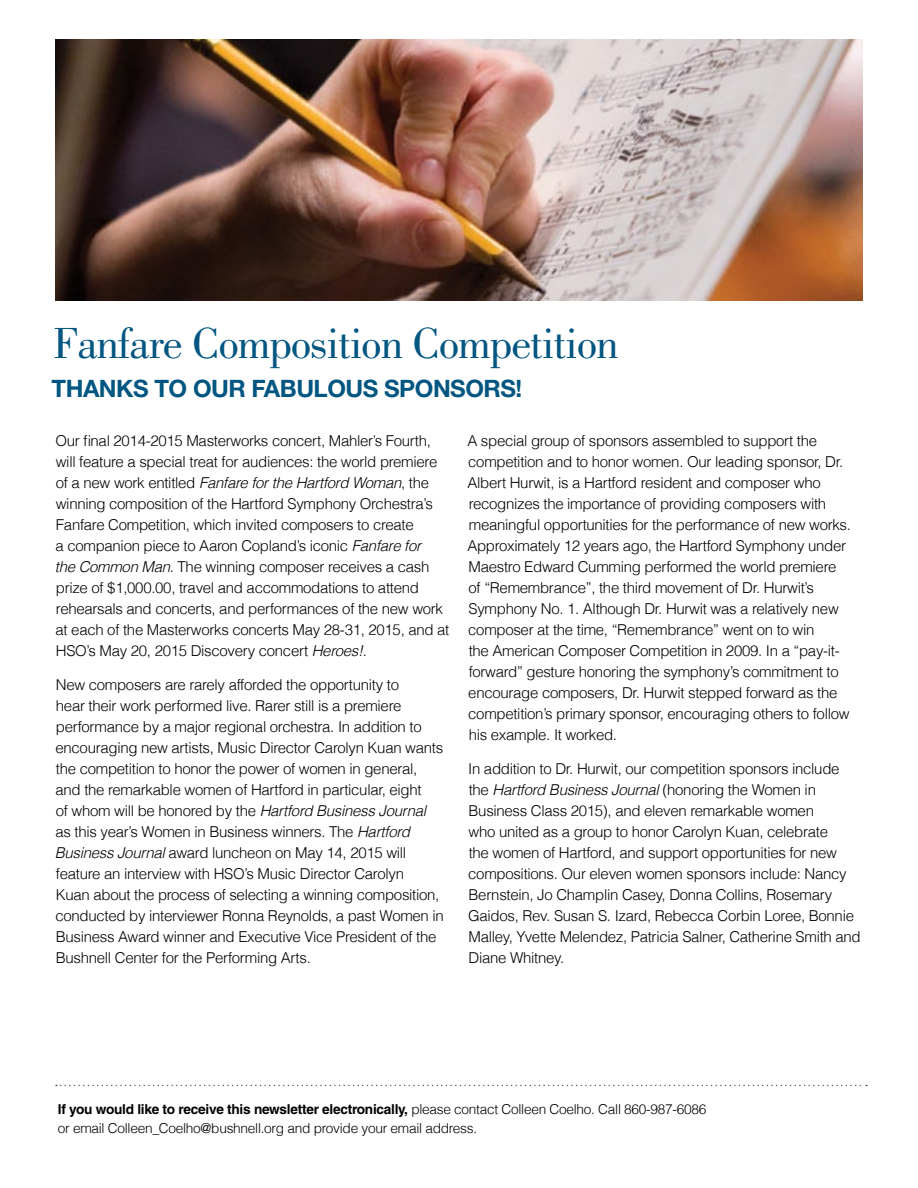
<style>
.page{position:relative;width:918px;height:1188px;background:#fff}
.page>*{position:absolute;margin:0;border:0;box-sizing:border-box;transform-origin:0 0}
.t1{font:45px "Bodoni";letter-spacing:-.02em;color:#005581}
.t2{font:700 24px "Helvetica Neue";letter-spacing:-.02em;color:#005581}
.t3{font:300 15px/21px "Helvetica";letter-spacing:-.02em;color:#000}
.t4{font:300 13.65px/18.8px "Helvetica";letter-spacing:-.02em;color:#000}
.s1{font-style:italic}
.s2{font-weight:700}
</style>
<div class="page">
<img style="left:55px;top:39px;width:808px;height:262px">
<svg style="left:56px;top:1085px;width:811px;height:1px"></svg>
<h1 class="t1" style="left:53px;top:318px;width:567px">Fanfare Composition Competition</h1>
<h2 class="t2" style="left:52px;top:374px;width:472px">THANKS TO OUR FABULOUS SPONSORS!</h2>
<p class="t3" style="left:55px;top:430px;width:396px">Our final 2014-2015 Masterworks concert, Mahler’s Fourth, will feature a special treat for audiences: the world premiere of a new work entitled <span class="s1">Fanfare for the Hartford Woman</span>, the winning composition of the Hartford Symphony Orchestra’s Fanfare Competition, which invited composers to create<br>a companion piece to Aaron Copland’s iconic <span class="s1">Fanfare for<br>the Common Man</span>. The winning composer receives a cash prize of $1,000.00, travel and accommodations to attend rehearsals and concerts, and performances of the new work at each of the Masterworks concerts May 28-31, 2015, and at HSO’s May 20, 2015 Discovery concert <span class="s1">Heroes!</span>.</p>
<p class="t3" style="left:55px;top:674px;width:391px">New composers are rarely afforded the opportunity to<br>hear their work performed live. Rarer still is a premiere performance by a major regional orchestra. In addition to encouraging new artists, Music Director Carolyn Kuan wants the competition to honor the power of women in general, and the remarkable women of Hartford in particular, eight<br>of whom will be honored by the <span class="s1">Hartford Business Journal </span>as this year’s Women in Business winners. The <span class="s1">Hartford Business Journal</span> award luncheon on May 14, 2015 will feature an interview with HSO’s Music Director Carolyn<br>Kuan about the process of selecting a winning composition, conducted by interviewer Ronna Reynolds, a past Women in Business Award winner and Executive Vice President of the Bushnell Center for the Performing Arts.</p>
<p class="t3" style="left:467px;top:430px;width:385px">A special group of sponsors assembled to support the competition and to honor women. Our leading sponsor, Dr.<br>Albert Hurwit, is a Hartford resident and composer who recognizes the importance of providing composers with meaningful opportunities for the performance of new works.<br>Approximately 12 years ago, the Hartford Symphony under Maestro Edward Cumming performed the world premiere of “Remembrance”, the third movement of Dr. Hurwit’s Symphony No. 1. Although Dr. Hurwit was a relatively new composer at the time, “Remembrance” went on to win<br>the American Composer Competition in 2009. In a “pay-it&shy;forward” gesture honoring the symphony’s commitment to encourage composers, Dr. Hurwit stepped forward as the competition’s primary sponsor, encouraging others to follow his example. It worked.</p>
<p class="t3" style="left:468px;top:758px;width:394px">In addition to Dr. Hurwit, our competition sponsors include the <span class="s1">Hartford Business Journal</span> (honoring the Women in Business Class 2015), and eleven remarkable women<br>who united as a group to honor Carolyn Kuan, celebrate<br>the women of Hartford, and support opportunities for new compositions. Our eleven women sponsors include: Nancy Bernstein, Jo Champlin Casey, Donna Collins, Rosemary Gaidos, Rev. Susan S. Izard, Rebecca Corbin Loree, Bonnie Malley, Yvette Melendez, Patricia Salner, Catherine Smith and Diane Whitney.</p>
<p class="t4" style="left:58px;top:1099px;width:650px"><span class="s2">If you would like to receive this newsletter electronically,</span> please contact Colleen Coelho. Call 860-987-6086 or email Colleen_Coelho@bushnell.org and provide your email address.</p>
</div>
